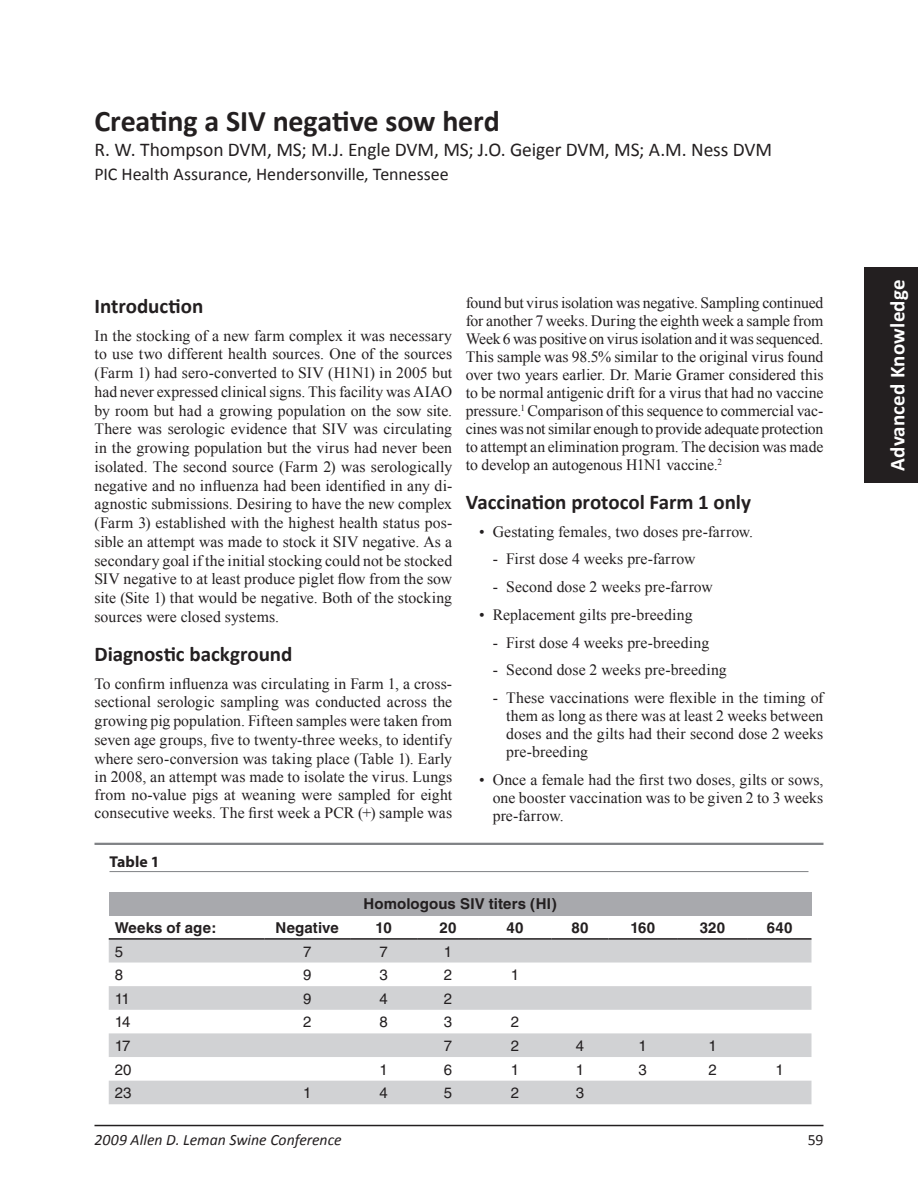
<style>
.page{position:relative;width:918px;height:1188px;background:#fff}
.page>*{position:absolute;margin:0;border:0;box-sizing:border-box;transform-origin:0 0}
.t1{font:700 30px "Calibri";letter-spacing:-.005em;color:#231f20}
.Heading_1{font:700 21px "Calibri";letter-spacing:-.005em;color:#231f20}
.t2{font:700 21px "Calibri";letter-spacing:.01em;color:#fff}
.Authors{font:19.5px "Calibri";letter-spacing:-.005em;color:#231f20}
.AuthorAffiliation{font:18px "Calibri";letter-spacing:-.005em;color:#231f20}
.Bullets_2{font:15.75px/18.8px "Times New Roman";color:#231f20;text-align:justify}
.Bullets{font:15.75px/18px "Times New Roman";letter-spacing:.005em;color:#231f20;text-align:justify}
.Header_Footer{font:italic 15.75px "Calibri";color:#231f20}
.Figure_caption{font:700 15.75px "Myriad";letter-spacing:.005em;color:#231f20}
.Header_Footer-2{font:15.75px "Calibri";color:#231f20}
.t3{font:700 15px "Helvetica";letter-spacing:.01em;color:#231f20}
.t4{font:15px "Helvetica";letter-spacing:-.06em;color:#231f20}
</style>
<div class="page">
<hr style="left:94px;top:1125px;width:730px;height:1px;background:#231f20">
<div style="left:864px;top:267px;width:54px;height:216px;background:#231f20"></div>
<hr style="left:94px;top:843px;width:730px;height:2px;background:#808285">
<hr style="left:110px;top:871px;width:698px;height:1px;background:#808285">
<div style="left:109px;top:892px;width:703px;height:23px;background:#a8a9ad"></div>
<svg style="left:109px;top:940px;width:703px;height:164px;fill:#d1d2d4"></svg>
<hr style="left:109px;top:938px;width:155px;height:2px;background:#231f20">
<hr style="left:264px;top:938px;width:86px;height:2px;background:#231f20">
<hr style="left:350px;top:938px;width:67px;height:2px;background:#231f20">
<hr style="left:417px;top:938px;width:62px;height:2px;background:#231f20">
<hr style="left:479px;top:938px;width:72px;height:2px;background:#231f20">
<hr style="left:551px;top:938px;width:58px;height:2px;background:#231f20">
<hr style="left:609px;top:938px;width:68px;height:2px;background:#231f20">
<hr style="left:677px;top:938px;width:71px;height:2px;background:#231f20">
<hr style="left:748px;top:938px;width:64px;height:2px;background:#231f20">
<p class="t1" style="left:94px;top:102px;width:407px">Creating a SIV negative sow herd</p>
<p class="Authors" style="left:94px;top:138px;width:679px">R. W. Thompson DVM, MS; M.J. Engle DVM, MS; J.O. Geiger DVM, MS; A.M. Ness DVM</p>
<p class="AuthorAffiliation" style="left:94px;top:163px;width:356px">PIC Health Assurance, Hendersonville, Tennessee</p>
<p class="Heading_1" style="left:94px;top:293px;width:110px">Introduction</p>
<p class="Bullets_2" style="left:94px;top:326px;width:359px">In the stocking of a new farm complex it was necessary to use two different health sources. One of the sources (Farm 1) had sero-converted to SIV (H1N1) in 2005 but had never expressed clinical signs. This facility was AIAO by room but had a growing population on the sow site.<br>There was serologic evidence that SIV was circulating in the growing population but the virus had never been isolated. The second source (Farm 2) was serologically negative and no influenza had been identified in any di&shy;agnostic submissions. Desiring to have the new complex (Farm 3) established with the highest health status pos&shy;sible an attempt was made to stock it SIV negative. As a secondary goal if the initial stocking could not be stocked SIV negative to at least produce piglet flow from the sow site (Site 1) that would be negative. Both of the stocking sources were closed systems.</p>
<p class="Heading_1" style="left:94px;top:641px;width:199px">Diagnostic background</p>
<p class="Bullets_2" style="left:94px;top:674px;width:359px">To confirm influenza was circulating in Farm 1, a cross&shy;sectional serologic sampling was conducted across the growing pig population. Fifteen samples were taken from seven age groups, five to twenty-three weeks, to identify where sero-conversion was taking place (Table 1). Early in 2008, an attempt was made to isolate the virus. Lungs from no-value pigs at weaning were sampled for eight consecutive weeks. The first week a PCR (+) sample was</p>
<p class="Figure_caption" style="left:110px;top:853px;width:52px">Table 1</p>
<p class="Bullets_2" style="left:466px;top:293px;width:359px;line-height:18px">found but virus isolation was negative. Sampling continued for another 7 weeks. During the eighth week a sample from Week 6 was positive on virus isolation and it was sequenced.<br>This sample was 98.5% similar to the original virus found over two years earlier. Dr. Marie Gramer considered this to be normal antigenic drift for a virus that had no vaccine pressure.<sup>1</sup> Comparison of this sequence to commercial vac&shy;cines was not similar enough to provide adequate protection to attempt an elimination program. The decision was made to develop an autogenous H1N1 vaccine.<sup>2</sup></p>
<p class="Heading_1" style="left:466px;top:489px;width:287px">Vaccination protocol Farm 1 only</p>
<p class="Bullets" style="left:479px;top:522px;width:275px">• Gestating females, two doses pre-farrow.</p>
<p class="Bullets_2" style="left:493px;top:550px;width:204px">- First dose 4 weeks pre-farrow</p>
<p class="Bullets_2" style="left:493px;top:577px;width:222px">- Second dose 2 weeks pre-farrow</p>
<p class="Bullets" style="left:479px;top:605px;width:215px">• Replacement gilts pre-breeding</p>
<p class="Bullets_2" style="left:493px;top:633px;width:218px">- First dose 4 weeks pre-breeding</p>
<p class="Bullets_2" style="left:493px;top:661px;width:236px">- Second dose 2 weeks pre-breeding</p>
<p class="Bullets_2" style="left:506px;top:689px;width:319px;line-height:18px;text-indent:-14px">- These vaccinations were flexible in the timing of them as long as there was at least 2 weeks between doses and the gilts had their second dose 2 weeks pre-breeding</p>
<p class="Bullets" style="left:493px;top:770px;width:332px;text-indent:-14px">• Once a female had the first two doses, gilts or sows, one booster vaccination was to be given 2 to 3 weeks pre-farrow.</p>
<p class="t3" style="left:363px;top:895px;width:195px">Homologous SIV titers (HI)</p>
<p class="t3" style="left:115px;top:918px;width:103px">Weeks of age:</p>
<p class="t3" style="left:276px;top:918px;width:65px">Negative</p>
<p class="t3" style="left:376px;top:918px;width:18px">10</p>
<p class="t3" style="left:440px;top:918px;width:18px">20</p>
<p class="t3" style="left:507px;top:918px;width:18px">40</p>
<p class="t3" style="left:571px;top:918px;width:19px">80</p>
<p class="t3" style="left:630px;top:918px;width:26px">160</p>
<p class="t3" style="left:700px;top:918px;width:27px">320</p>
<p class="t3" style="left:767px;top:918px;width:27px">640</p>
<p class="t4" style="left:115px;top:943px;width:10px">5</p>
<p class="t4" style="left:303px;top:943px;width:10px">7</p>
<p class="t4" style="left:379px;top:943px;width:10px">7</p>
<p class="t4" style="left:444px;top:943px;width:10px">1</p>
<p class="t4" style="left:115px;top:966px;width:10px">8</p>
<p class="t4" style="left:303px;top:966px;width:10px">9</p>
<p class="t4" style="left:379px;top:966px;width:10px">3</p>
<p class="t4" style="left:444px;top:966px;width:10px">2</p>
<p class="t4" style="left:511px;top:966px;width:10px">1</p>
<p class="t4" style="left:115px;top:990px;width:17px">11</p>
<p class="t4" style="left:303px;top:990px;width:10px">9</p>
<p class="t4" style="left:379px;top:990px;width:10px">4</p>
<p class="t4" style="left:444px;top:990px;width:10px">2</p>
<p class="t4" style="left:115px;top:1013px;width:17px">14</p>
<p class="t4" style="left:303px;top:1013px;width:10px">2</p>
<p class="t4" style="left:379px;top:1013px;width:10px">8</p>
<p class="t4" style="left:444px;top:1013px;width:10px">3</p>
<p class="t4" style="left:511px;top:1013px;width:10px">2</p>
<p class="t4" style="left:115px;top:1037px;width:17px">17</p>
<p class="t4" style="left:444px;top:1037px;width:10px">7</p>
<p class="t4" style="left:511px;top:1037px;width:10px">2</p>
<p class="t4" style="left:576px;top:1037px;width:10px">4</p>
<p class="t4" style="left:639px;top:1037px;width:10px">1</p>
<p class="t4" style="left:708px;top:1037px;width:10px">1</p>
<p class="t4" style="left:115px;top:1061px;width:18px">20</p>
<p class="t4" style="left:379px;top:1061px;width:10px">1</p>
<p class="t4" style="left:444px;top:1061px;width:10px">6</p>
<p class="t4" style="left:511px;top:1061px;width:10px">1</p>
<p class="t4" style="left:576px;top:1061px;width:10px">1</p>
<p class="t4" style="left:639px;top:1061px;width:10px">3</p>
<p class="t4" style="left:708px;top:1061px;width:10px">2</p>
<p class="t4" style="left:776px;top:1061px;width:10px">1</p>
<p class="t4" style="left:115px;top:1084px;width:18px">23</p>
<p class="t4" style="left:303px;top:1084px;width:10px">1</p>
<p class="t4" style="left:379px;top:1084px;width:10px">4</p>
<p class="t4" style="left:444px;top:1084px;width:10px">5</p>
<p class="t4" style="left:511px;top:1084px;width:10px">2</p>
<p class="t4" style="left:576px;top:1084px;width:10px">3</p>
<p class="Header_Footer" style="left:94px;top:1130px;width:249px">2009 Allen D. Leman Swine Conference</p>
<p class="Header_Footer-2" style="left:808px;top:1130px;width:17px">59</p>
<p class="t2" style="left:885px;top:471px;width:193px;rotate:-90deg">Advanced Knowledge</p>
</div>
